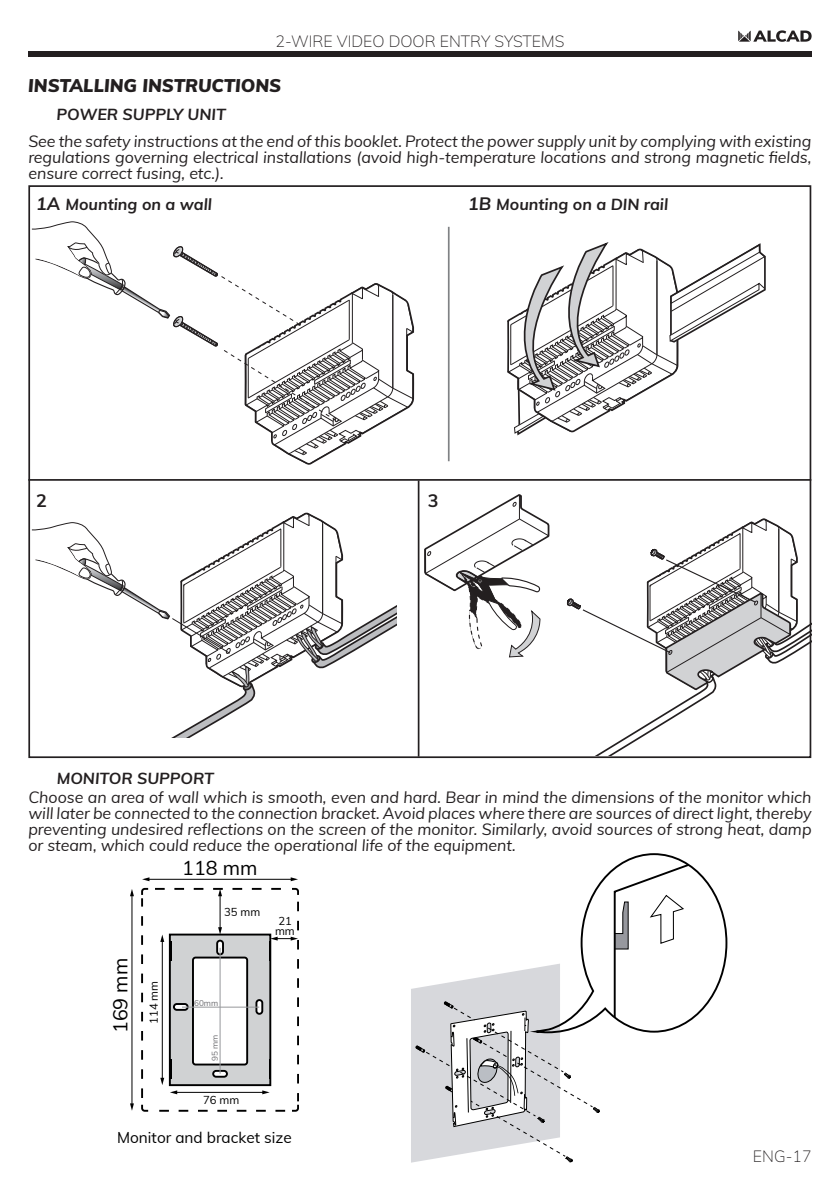
<style>
.page{position:relative;width:840px;height:1191px;background:#fff}
.page>*{position:absolute;margin:0;border:0;box-sizing:border-box;transform-origin:0 0}
.t1{font:19.8px "Muli";color:#000}
.t2{font:italic 900 18px "Muli";color:#231f20}
.t3{font:700 18px "Muli";color:#231f20}
.t4{font:italic 16px/16px "Muli";letter-spacing:-.005em;color:#231f20;text-align:justify}
.t5{font:italic 700 16px "Muli";color:#231f20}
.t6{font:200 16px "Muli";color:#231f20}
.t7{font:15.4px "Muli";color:#000}
.t8{font:11.2px/10.2px "Muli";color:#000;text-align:center}
.t9{font:8.2px "Muli";color:#6d6d71}
.s1{font-size:18px}
</style>
<div class="page">
<div style="left:28px;top:51px;width:783px;height:6px;background:#231f20"></div>
<svg style="left:738px;top:30px;width:73px;height:12px"></svg>
<hr style="left:148px;top:878px;width:144px;height:1px;background:#000">
<svg style="left:290px;top:877px;width:8px;height:4px"></svg>
<svg style="left:142px;top:877px;width:7px;height:4px"></svg>
<svg style="left:141px;top:887px;width:157px;height:224px"></svg>
<hr style="left:131px;top:895px;width:1px;height:209px;background:#000">
<svg style="left:130px;top:889px;width:4px;height:7px"></svg>
<svg style="left:130px;top:1103px;width:4px;height:7px"></svg>
<svg style="left:411px;top:853px;width:317px;height:309px"></svg>
<svg style="left:31px;top:221px;width:383px;height:244px"></svg>
<svg style="left:507px;top:242px;width:259px;height:194px"></svg>
<svg style="left:31px;top:512px;width:365px;height:225px"></svg>
<svg style="left:424px;top:494px;width:126px;height:164px"></svg>
<svg style="left:566px;top:518px;width:245px;height:237px"></svg>
<hr style="left:28px;top:479px;width:782px;height:2px;background:#231f20">
<hr style="left:417px;top:480px;width:2px;height:276px;background:#231f20">
<hr style="left:447px;top:227px;width:2px;height:234px;background:#808285">
<p class="t6" style="left:275px;top:29px;width:290px">2-WIRE VIDEO DOOR ENTRY SYSTEMS</p>
<p class="t2" style="left:28px;top:72px;width:254px">INSTALLING INSTRUCTIONS</p>
<p class="t5" style="left:57px;top:102px;width:171px">POWER SUPPLY UNIT</p>
<p class="t4" style="left:28px;top:132px;width:784px">See the safety instructions at the end of this booklet. Protect the power supply unit by complying with existing regulations governing electrical installations (avoid high-temperature locations and strong magnetic fields, ensure correct fusing, etc.).</p>
<p class="t5" style="left:36px;top:192px;width:177px"><span class="s1">1A</span> Mounting on a wall</p>
<p class="t5" style="left:468px;top:192px;width:201px"><span class="s1">1B</span> Mounting on a DIN rail</p>
<p class="t3" style="left:36px;top:487px;width:12px">2</p>
<p class="t3" style="left:427px;top:487px;width:12px">3</p>
<p class="t5" style="left:57px;top:766px;width:159px">MONITOR SUPPORT</p>
<p class="t4" style="left:28px;top:788px;width:784px">Choose an area of wall which is smooth, even and hard. Bear in mind the dimensions of the monitor which will later be connected to the connection bracket. Avoid places where there are sources of direct light, thereby preventing undesired reflections on the screen of the monitor. Similarly, avoid sources of strong heat, damp or steam, which could reduce the operational life of the equipment.</p>
<p class="t1" style="left:106px;top:1033px;width:77px;rotate:-90deg">169 mm</p>
<p class="t8" style="left:148px;top:1023px;width:45px;rotate:-90deg">114 mm</p>
<p class="t1" style="left:182px;top:854px;width:77px">118 mm</p>
<p class="t8" style="left:224px;top:906px;width:38px">35 mm</p>
<p class="t8" style="left:275px;top:915px;width:21px">21 mm</p>
<p class="t9" style="left:194px;top:996px;width:26px">60mm</p>
<p class="t9" style="left:209px;top:1060px;width:28px;rotate:-90deg">95 mm</p>
<p class="t8" style="left:203px;top:1094px;width:38px">76 mm</p>
<p class="t7" style="left:117px;top:1126px;width:176px">Monitor and bracket size</p>
<p class="t6" style="left:752px;top:1144px;width:60px">ENG-17</p>
</div>
